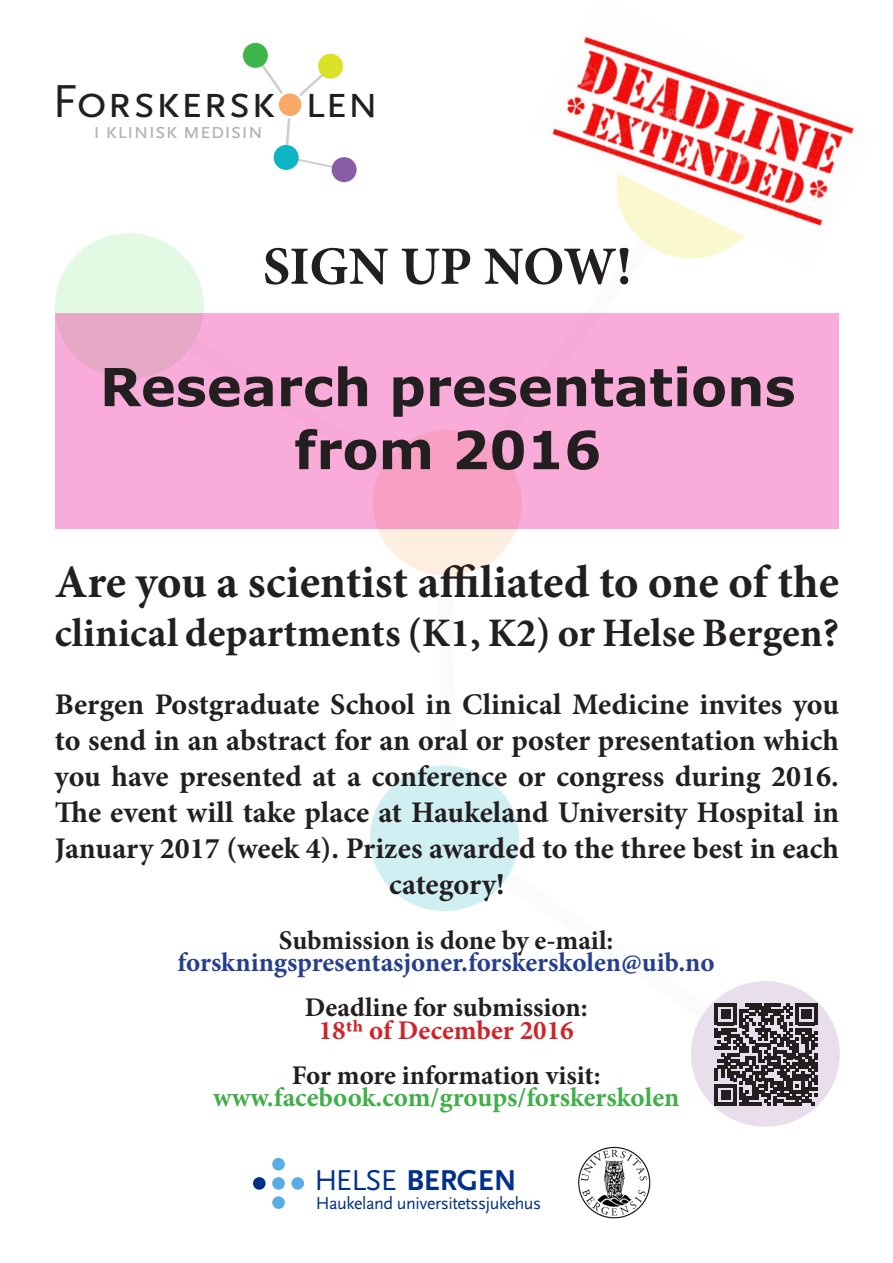
<style>
.page{position:relative;width:893px;height:1263px;background:#fff}
.page>*{position:absolute;margin:0;border:0;box-sizing:border-box;transform-origin:0 0}
.t1{font:700 54px "Minion Pro";letter-spacing:-.01em;color:#231f20}
.t2{font:700 52.5px "Verdana";color:#231f20}
.t3{font:48.3px "Scala Sans LF Caps";letter-spacing:-.015em;color:#231f20}
.t4{font:700 46.5px "Minion Pro";color:#231f20}
.t5{font:700 40.5px "Minion Pro";color:#231f20}
.t6{font:700 30px/36px "Minion Pro";color:#231f20;text-align:center}
.t7{font:700 30px "Scala Sans";letter-spacing:-.01em;color:#003186}
.t8{font:700 27px "Minion Pro";color:#231f20}
.t9{font:700 27px "Minion Pro";letter-spacing:-.005em;color:#253f8e}
.t10{font:700 27px "Minion Pro";color:#40ae49}
.t11{font:700 27px "Minion Pro";color:#d1232a}
.t12{font:22.95px "Scala Sans LF Caps";letter-spacing:-.015em;color:#b0b1b5}
.t13{font:18px "Scala Sans";letter-spacing:-.025em;color:#003186}
.s1{font-weight:400}
</style>
<div class="page">
<div style="left:373px;top:430px;width:149px;height:146px;background:#fdeee0;border-radius:50%"></div>
<div style="left:370px;top:765px;width:149px;height:146px;background:#cfeff2;border-radius:50%"></div>
<div style="left:691px;top:981px;width:149px;height:146px;background:#e9deeb;border-radius:50%"></div>
<div style="left:55px;top:233px;width:149px;height:146px;background:#e2fae4;border-radius:50%"></div>
<svg style="left:243px;top:43px;width:114px;height:140px"></svg>
<svg style="left:55px;top:313px;width:783px;height:216px;background:#f7a9d6"></svg>
<img style="left:552px;top:36px;width:302px;height:223px">
<svg style="left:715px;top:1003px;width:102px;height:103px"></svg>
<img style="left:578px;top:1146px;width:73px;height:73px">
<div style="left:272px;top:1158px;width:13px;height:12px;background:#5aace5;border-radius:50%"></div>
<div style="left:272px;top:1177px;width:13px;height:13px;background:#5aace5;border-radius:50%"></div>
<div style="left:253px;top:1177px;width:13px;height:13px;background:#003186;border-radius:50%"></div>
<div style="left:291px;top:1177px;width:13px;height:13px;background:#5aace5;border-radius:50%"></div>
<div style="left:272px;top:1196px;width:13px;height:13px;background:#5aace5;border-radius:50%"></div>
<p class="t3" style="left:53px;top:75px;width:328px">Forskersk len</p>
<p class="t12" style="left:93px;top:118px;width:172px">i klinisk medisin</p>
<p class="t1" style="left:263px;top:228px;width:370px">SIGN UP NOW!</p>
<p class="t2" style="left:100px;top:350px;width:697px">Research presentations</p>
<p class="t2" style="left:294px;top:413px;width:309px">from 2016</p>
<p class="t4" style="left:55px;top:550px;width:786px">Are you a scientist affiliated to one of the</p>
<p class="t5" style="left:55px;top:604px;width:785px">clinical departments (K1, K2) or Helse Bergen?</p>
<p class="t6" style="left:55px;top:686px;width:786px">Bergen Postgraduate School in Clinical Medicine invites you to send in an abstract for an oral or poster presentation which you have presented at a conference or congress during 2016.<br>The event will take place at Haukeland University Hospital in January 2017 (week 4). Prizes awarded to the three best in each category!</p>
<p class="t8" style="left:279px;top:921px;width:336px">Submission is done by e-mail:</p>
<p class="t9" style="left:178px;top:943px;width:539px">forskningspresentasjoner.forskerskolen@uib.no</p>
<p class="t8" style="left:305px;top:988px;width:284px">Deadline for submission:</p>
<p class="t11" style="left:319px;top:1011px;width:256px">18th of December 2016</p>
<p class="t8" style="left:292px;top:1056px;width:310px">For more information visit:</p>
<p class="t10" style="left:213px;top:1078px;width:468px">www.facebook.com/groups/forskerskolen</p>
<p class="t7" style="left:314px;top:1164px;width:204px"><span class="s1">HELSE</span> BERGEN</p>
<p class="t13" style="left:316px;top:1193px;width:227px">Haukeland universitetssjukehus</p>
</div>
